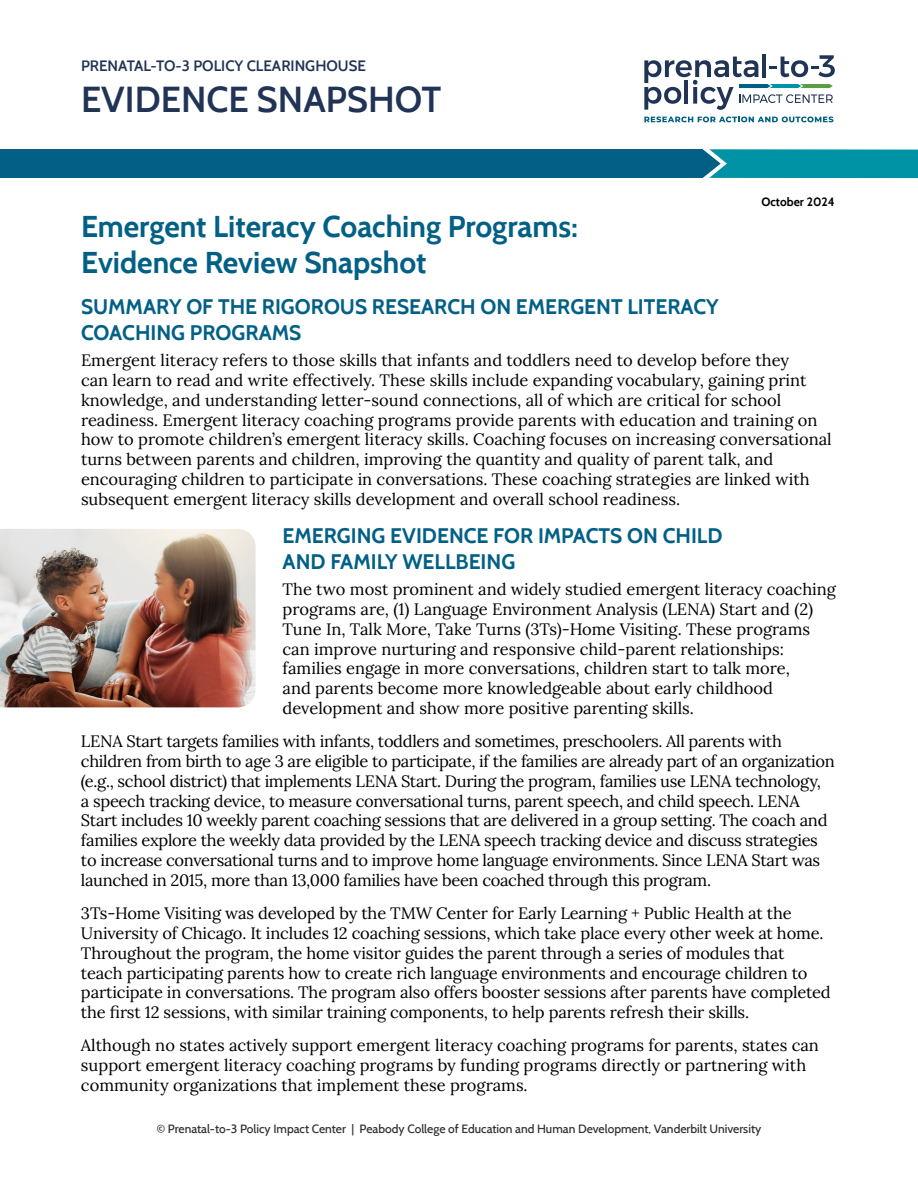
<style>
.page{position:relative;width:918px;height:1188px;background:#fff}
.page>*{position:absolute;margin:0;border:0;box-sizing:border-box;transform-origin:0 0}
.t1{font:600 36px "Cabin";color:#213455}
.t2{font:700 30px/36px "Cabin";color:#026086}
.t3{font:700 21px/25.2px "Cabin";color:#026086}
.t4{font:16.5px/19.8px "Lora";letter-spacing:-.005em;color:#000}
.t5{font:600 15px "Cabin";color:#213455}
.t6{font:500 12px "Cabin";color:#333232}
.t7{font:700 12px "Cabin";color:#000}
</style>
<div class="page">
<img style="left:0;top:529px;width:256px;height:178px">
<hr style="left:762px;top:54px;width:4px;height:23px;background:#213455">
<svg style="left:644px;top:55px;width:191px;height:55px"></svg>
<svg style="left:644px;top:117px;width:189px;height:5px"></svg>
<div style="left:0;top:149px;width:703px;height:29px;background:#026086"></div>
<svg style="left:703px;top:149px;width:215px;height:29px"></svg>
<p class="t5" style="left:81px;top:57px;width:286px">PRENATAL-TO-3 POLICY CLEARINGHOUSE</p>
<h1 class="t1" style="left:81px;top:78px;width:362px">EVIDENCE SNAPSHOT</h1>
<h2 class="t2" style="left:81px;top:208px;width:499px">Emergent Literacy Coaching Programs:<br>Evidence Review Snapshot</h2>
<p class="t7" style="left:762px;top:195px;width:75px">October 2024</p>
<p class="t3" style="left:81px;top:294px;width:639px">SUMMARY OF THE RIGOROUS RESEARCH ON EMERGENT LITERACY<br>COACHING PROGRAMS</p>
<p class="t4" style="left:81px;top:349px;width:752px">Emergent literacy refers to those skills that infants and toddlers need to develop before they<br>can learn to read and write effectively. These skills include expanding vocabulary, gaining print knowledge, and understanding letter-sound connections, all of which are critical for school readiness. Emergent literacy coaching programs provide parents with education and training on how to promote children’s emergent literacy skills. Coaching focuses on increasing conversational turns between parents and children, improving the quantity and quality of parent talk, and encouraging children to participate in conversations. These coaching strategies are linked with subsequent emergent literacy skills development and overall school readiness.</p>
<p class="t3" style="left:283px;top:523px;width:442px">EMERGING EVIDENCE FOR IMPACTS ON CHILD<br>AND FAMILY WELLBEING</p>
<p class="t4" style="left:283px;top:578px;width:555px">The two most prominent and widely studied emergent literacy coaching programs are, (1) Language Environment Analysis (LENA) Start and (2)<br>Tune In, Talk More, Take Turns (3Ts)-Home Visiting. These programs can improve nurturing and responsive child-parent relationships: families engage in more conversations, children start to talk more,<br>and parents become more knowledgeable about early childhood development and show more positive parenting skills.</p>
<p class="t4" style="left:81px;top:730px;width:755px">LENA Start targets families with infants, toddlers and sometimes, preschoolers. All parents with children from birth to age 3 are eligible to participate, if the families are already part of an organization (e.g., school district) that implements LENA Start. During the program, families use LENA technology,<br>a speech tracking device, to measure conversational turns, parent speech, and child speech. LENA Start includes 10 weekly parent coaching sessions that are delivered in a group setting. The coach and families explore the weekly data provided by the LENA speech tracking device and discuss strategies to increase conversational turns and to improve home language environments. Since LENA Start was launched in 2015, more than 13,000 families have been coached through this program.</p>
<p class="t4" style="left:81px;top:902px;width:751px">3Ts-Home Visiting was developed by the TMW Center for Early Learning + Public Health at the University of Chicago. It includes 12 coaching sessions, which take place every other week at home.<br>Throughout the program, the home visitor guides the parent through a series of modules that<br>teach participating parents how to create rich language environments and encourage children to participate in conversations. The program also offers booster sessions after parents have completed the first 12 sessions, with similar training components, to help parents refresh their skills.</p>
<p class="t4" style="left:81px;top:1035px;width:740px">Although no states actively support emergent literacy coaching programs for parents, states can support emergent literacy coaching programs by funding programs directly or partnering with community organizations that implement these programs.</p>
<p class="t6" style="left:157px;top:1122px;width:606px">© Prenatal-to-3 Policy Impact Center | Peabody College of Education and Human Development, Vanderbilt University</p>
</div>
